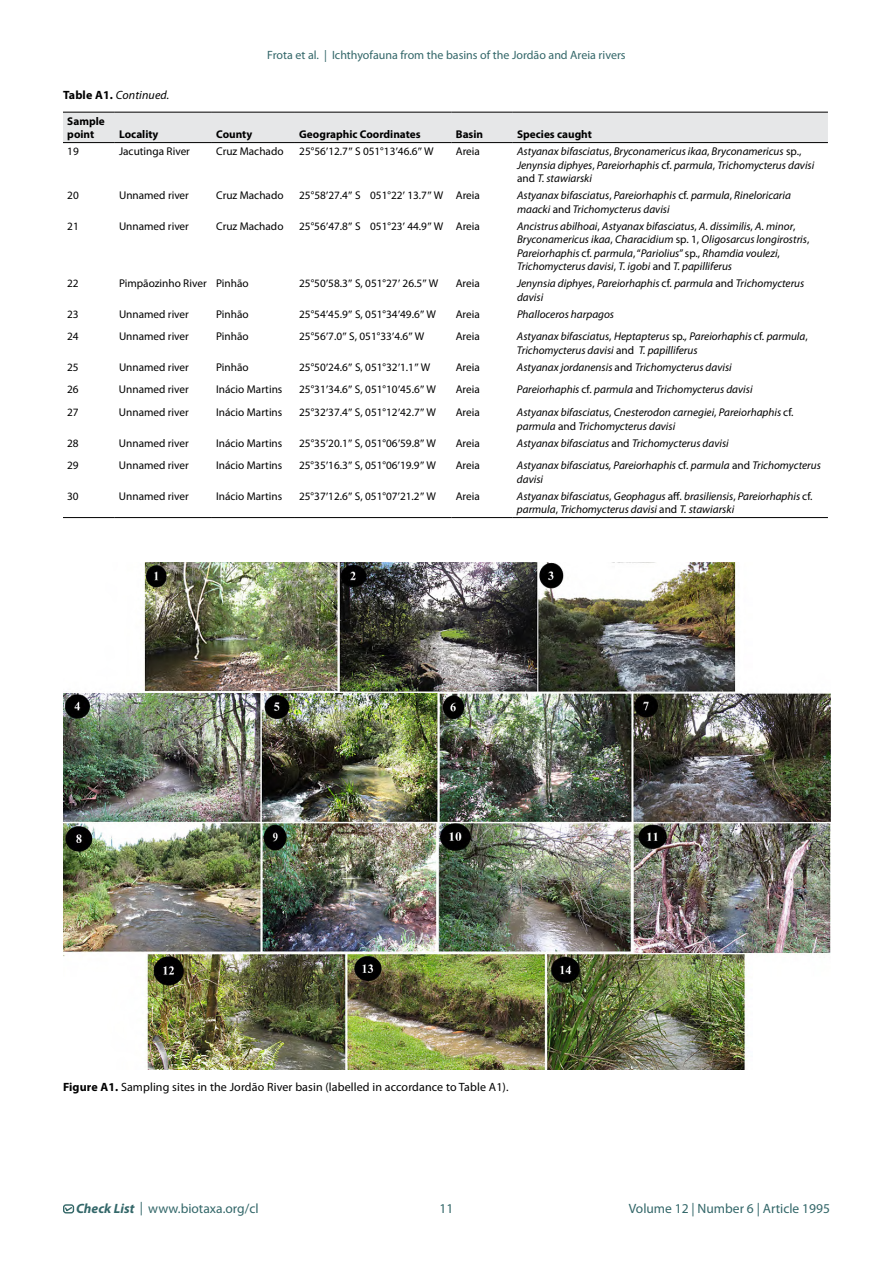
<style>
.page{position:relative;width:893px;height:1263px;background:#fff}
.page>*{position:absolute;margin:0;border:0;box-sizing:border-box;transform-origin:0 0}
.t1{font:13.5px "Myriad Pro";color:#336769}
.t2{font:12px "Myriad Pro";letter-spacing:.01em;color:#000}
.t3{font:12px "Myriad Pro";color:#336769}
.t4{font:italic 12px "Myriad Pro";letter-spacing:.01em;color:#000}
.t5{font:italic 11.25px/13.5px "Myriad Pro";color:#000}
.t6{font:11.25px "Myriad Pro";color:#000}
.t7{font:700 11.25px/13.5px "Myriad Pro";color:#000}
.s1{font-weight:700;font-style:normal}
.s2{font-family:"Times New Roman"}
.s3{font-style:normal}
.s4{font-weight:700}
.s5{font-weight:700;font-style:italic}
</style>
<div class="page">
<div style="left:63px;top:1204px;width:11px;height:9px;border:1px solid #336767;border-radius:2px"></div>
<svg style="left:64px;top:1206px;width:9px;height:6px"></svg>
<div style="left:63px;top:113px;width:765px;height:29px;background:#e6e7e8"></div>
<hr style="left:63px;top:112px;width:52px;height:1px;background:#000">
<hr style="left:115px;top:112px;width:97px;height:1px;background:#000">
<hr style="left:212px;top:112px;width:83px;height:1px;background:#000">
<hr style="left:295px;top:112px;width:157px;height:1px;background:#000">
<hr style="left:452px;top:112px;width:61px;height:1px;background:#000">
<hr style="left:513px;top:112px;width:315px;height:1px;background:#000">
<hr style="left:63px;top:142px;width:52px;height:1px;background:#000">
<hr style="left:115px;top:142px;width:97px;height:1px;background:#000">
<hr style="left:212px;top:142px;width:83px;height:1px;background:#000">
<hr style="left:295px;top:142px;width:157px;height:1px;background:#000">
<hr style="left:452px;top:142px;width:61px;height:1px;background:#000">
<hr style="left:513px;top:142px;width:315px;height:1px;background:#000">
<hr style="left:63px;top:517px;width:52px;height:1px;background:#000">
<hr style="left:115px;top:517px;width:97px;height:1px;background:#000">
<hr style="left:212px;top:517px;width:83px;height:1px;background:#000">
<hr style="left:295px;top:517px;width:157px;height:1px;background:#000">
<hr style="left:452px;top:517px;width:61px;height:1px;background:#000">
<hr style="left:513px;top:517px;width:315px;height:1px;background:#000">
<img style="left:63px;top:563px;width:767px;height:507px">
<p class="t4" style="left:63px;top:88px;width:108px"><span class="s1">Table A1.</span> Continued.</p>
<p class="t3" style="left:267px;top:47px;width:360px">Frota et al. | Ichthyofauna from the basins of the Jordão and Areia rivers</p>
<p class="t7" style="left:67px;top:114px;width:39px">Sample point</p>
<p class="t7" style="left:119px;top:127px;width:41px">Locality</p>
<p class="t7" style="left:216px;top:127px;width:38px">County</p>
<p class="t7" style="left:299px;top:127px;width:123px">Geographic Coordinates</p>
<p class="t7" style="left:456px;top:127px;width:29px">Basin</p>
<p class="t7" style="left:517px;top:127px;width:76px">Species caught</p>
<p class="t6" style="left:67px;top:145px;width:13px">19</p>
<p class="t6" style="left:119px;top:145px;width:72px">Jacutinga River</p>
<p class="t6" style="left:216px;top:145px;width:69px">Cruz Machado</p>
<p class="t6" style="left:299px;top:145px;width:136px">25°56<span class="s2">′</span>12.7<span class="s2">″</span> S 051°13<span class="s2">′</span>46.6<span class="s2">″</span> W</p>
<p class="t6" style="left:456px;top:145px;width:26px">Areia</p>
<p class="t5" style="left:517px;top:145px;width:299px">Astyanax bifasciatus<span class="s3">,</span> Bryconamericus ikaa<span class="s3">,</span> Bryconamericus <span class="s3">sp.,<br></span>Jenynsia diphyes<span class="s3">,</span> Pareiorhaphis <span class="s3">cf.</span> parmula<span class="s3">,</span> Trichomycterus davisi <span class="s3">and</span> T. stawiarski</p>
<p class="t6" style="left:67px;top:188px;width:13px">20</p>
<p class="t6" style="left:119px;top:188px;width:71px">Unnamed river</p>
<p class="t6" style="left:216px;top:188px;width:69px">Cruz Machado</p>
<p class="t6" style="left:299px;top:188px;width:182px">25°58<span class="s2">′</span>27.4<span class="s2">″</span> S 051°22<span class="s2">′</span> 13.7<span class="s2">″</span> W Areia</p>
<p class="t5" style="left:517px;top:189px;width:275px">Astyanax bifasciatus<span class="s3">,</span> Pareiorhaphis <span class="s3">cf.</span> parmula<span class="s3">,</span> Rineloricaria maacki <span class="s3">and</span> Trichomycterus davisi</p>
<p class="t6" style="left:67px;top:219px;width:13px">21</p>
<p class="t6" style="left:119px;top:219px;width:71px">Unnamed river</p>
<p class="t6" style="left:216px;top:219px;width:69px">Cruz Machado</p>
<p class="t6" style="left:299px;top:219px;width:182px">25°56<span class="s2">′</span>47.8<span class="s2">″</span> S 051°23<span class="s2">′</span> 44.9<span class="s2">″</span> W Areia</p>
<p class="t5" style="left:517px;top:219px;width:294px">Ancistrus abilhoai<span class="s3">,</span> Astyanax bifasciatus<span class="s3">,</span> A. dissimilis<span class="s3">,</span> A. minor<span class="s3">, </span>Bryconamericus ikaa<span class="s3">,</span> Characidium <span class="s3">sp. 1,</span> Oligosarcus longirostris<span class="s3">, </span>Pareiorhaphis <span class="s3">cf.</span> parmula<span class="s3">, “</span>Pariolius<span class="s3">” sp.,</span> Rhamdia voulezi<span class="s3">, </span>Trichomycterus davisi<span class="s3">,</span> T. igobi <span class="s3">and</span> T. papilliferus</p>
<p class="t6" style="left:67px;top:276px;width:13px">22</p>
<p class="t6" style="left:119px;top:276px;width:131px">Pimpãozinho River Pinhão</p>
<p class="t6" style="left:299px;top:276px;width:141px">25°50<span class="s2">′</span>58.3<span class="s2">″</span> S, 051°27<span class="s2">′</span> 26.5<span class="s2">″</span> W</p>
<p class="t6" style="left:456px;top:276px;width:26px">Areia</p>
<p class="t5" style="left:517px;top:276px;width:289px">Jenynsia diphyes<span class="s3">,</span> Pareiorhaphis <span class="s3">cf.</span> parmula <span class="s3">and</span> Trichomycterus davisi</p>
<p class="t6" style="left:67px;top:307px;width:13px">23</p>
<p class="t6" style="left:119px;top:307px;width:71px">Unnamed river</p>
<p class="t6" style="left:216px;top:307px;width:34px">Pinhão</p>
<p class="t6" style="left:299px;top:307px;width:138px">25°54<span class="s2">′</span>45.9<span class="s2">″</span> S, 051°34<span class="s2">′</span>49.6<span class="s2">″</span> W</p>
<p class="t6" style="left:456px;top:307px;width:26px">Areia</p>
<p class="t5" style="left:517px;top:307px;width:99px">Phalloceros harpagos</p>
<p class="t6" style="left:67px;top:330px;width:13px">24</p>
<p class="t6" style="left:119px;top:330px;width:71px">Unnamed river</p>
<p class="t6" style="left:216px;top:330px;width:34px">Pinhão</p>
<p class="t6" style="left:299px;top:330px;width:127px">25°56<span class="s2">′</span>7.0<span class="s2">″</span> S, 051°33<span class="s2">′</span>4.6<span class="s2">″</span> W</p>
<p class="t6" style="left:456px;top:330px;width:26px">Areia</p>
<p class="t5" style="left:517px;top:330px;width:292px">Astyanax bifasciatus<span class="s3">,</span> Heptapterus <span class="s3">sp.</span>, Pareiorhaphis <span class="s3">cf.</span> parmula<span class="s3">,<br></span>Trichomycterus davisi <span class="s3">and</span> T. papilliferus</p>
<p class="t6" style="left:67px;top:360px;width:13px">25</p>
<p class="t6" style="left:119px;top:360px;width:71px">Unnamed river</p>
<p class="t6" style="left:216px;top:360px;width:34px">Pinhão</p>
<p class="t6" style="left:299px;top:360px;width:133px">25°50<span class="s2">′</span>24.6<span class="s2">″</span> S, 051°32<span class="s2">′</span>1.1<span class="s2">″</span> W</p>
<p class="t6" style="left:456px;top:360px;width:26px">Areia</p>
<p class="t5" style="left:517px;top:360px;width:216px">Astyanax jordanensis <span class="s3">and</span> Trichomycterus davisi</p>
<p class="t6" style="left:67px;top:383px;width:13px">26</p>
<p class="t6" style="left:119px;top:383px;width:71px">Unnamed river</p>
<p class="t6" style="left:216px;top:383px;width:68px">Inácio Martins</p>
<p class="t6" style="left:299px;top:383px;width:138px">25°31<span class="s2">′</span>34.6<span class="s2">″</span> S, 051°10<span class="s2">′</span>45.6<span class="s2">″</span> W</p>
<p class="t6" style="left:456px;top:383px;width:26px">Areia</p>
<p class="t5" style="left:517px;top:383px;width:237px">Pareiorhaphis <span class="s3">cf.</span> parmula <span class="s3">and</span> Trichomycterus davisi</p>
<p class="t6" style="left:67px;top:405px;width:13px">27</p>
<p class="t6" style="left:119px;top:405px;width:71px">Unnamed river</p>
<p class="t6" style="left:216px;top:405px;width:68px">Inácio Martins</p>
<p class="t6" style="left:299px;top:405px;width:138px">25°32<span class="s2">′</span>37.4<span class="s2">″</span> S, 051°12<span class="s2">′</span>42.7<span class="s2">″</span> W</p>
<p class="t6" style="left:456px;top:405px;width:26px">Areia</p>
<p class="t5" style="left:517px;top:405px;width:278px">Astyanax bifasciatus<span class="s3">,</span> Cnesterodon carnegiei<span class="s3">,</span> Pareiorhaphis <span class="s3">cf. </span>parmula <span class="s3">and</span> Trichomycterus davisi</p>
<p class="t6" style="left:67px;top:436px;width:13px">28</p>
<p class="t6" style="left:119px;top:436px;width:71px">Unnamed river</p>
<p class="t6" style="left:216px;top:436px;width:68px">Inácio Martins</p>
<p class="t6" style="left:299px;top:436px;width:138px">25°35<span class="s2">′</span>20.1<span class="s2">″</span> S, 051°06<span class="s2">′</span>59.8<span class="s2">″</span> W</p>
<p class="t6" style="left:456px;top:436px;width:26px">Areia</p>
<p class="t5" style="left:517px;top:436px;width:213px">Astyanax bifasciatus <span class="s3">and</span> Trichomycterus davisi</p>
<p class="t6" style="left:67px;top:459px;width:13px">29</p>
<p class="t6" style="left:119px;top:459px;width:71px">Unnamed river</p>
<p class="t6" style="left:216px;top:459px;width:68px">Inácio Martins</p>
<p class="t6" style="left:299px;top:459px;width:138px">25°35<span class="s2">′</span>16.3<span class="s2">″</span> S, 051°06<span class="s2">′</span>19.9<span class="s2">″</span> W</p>
<p class="t6" style="left:456px;top:459px;width:26px">Areia</p>
<p class="t5" style="left:517px;top:459px;width:305px">Astyanax bifasciatus, Pareiorhaphis <span class="s3">cf.</span> parmula <span class="s3">and</span> Trichomycterus davisi</p>
<p class="t6" style="left:67px;top:489px;width:13px">30</p>
<p class="t6" style="left:119px;top:489px;width:71px">Unnamed river</p>
<p class="t6" style="left:216px;top:489px;width:68px">Inácio Martins</p>
<p class="t6" style="left:299px;top:489px;width:138px">25°37<span class="s2">′</span>12.6<span class="s2">″</span> S, 051°07<span class="s2">′</span>21.2<span class="s2">″</span> W</p>
<p class="t6" style="left:456px;top:489px;width:26px">Areia</p>
<p class="t5" style="left:517px;top:489px;width:297px">Astyanax bifasciatus<span class="s3">,</span> Geophagus <span class="s3">aff.</span> brasiliensis<span class="s3">,</span> Pareiorhaphis <span class="s3">cf. </span>parmula<span class="s3">,</span> Trichomycterus davisi <span class="s3">and</span> T. stawiarski</p>
<p class="t2" style="left:63px;top:1080px;width:447px"><span class="s4">Figure A1.</span> Sampling sites in the Jordão River basin (labelled in accordance to Table A1).</p>
<p class="t1" style="left:76px;top:1200px;width:184px"><span class="s5">Check List</span> | www.biotaxa.org/cl</p>
<p class="t1" style="left:440px;top:1200px;width:15px">11</p>
<p class="t1" style="left:629px;top:1200px;width:203px">Volume 12 | Number 6 | Article 1995</p>
</div>
